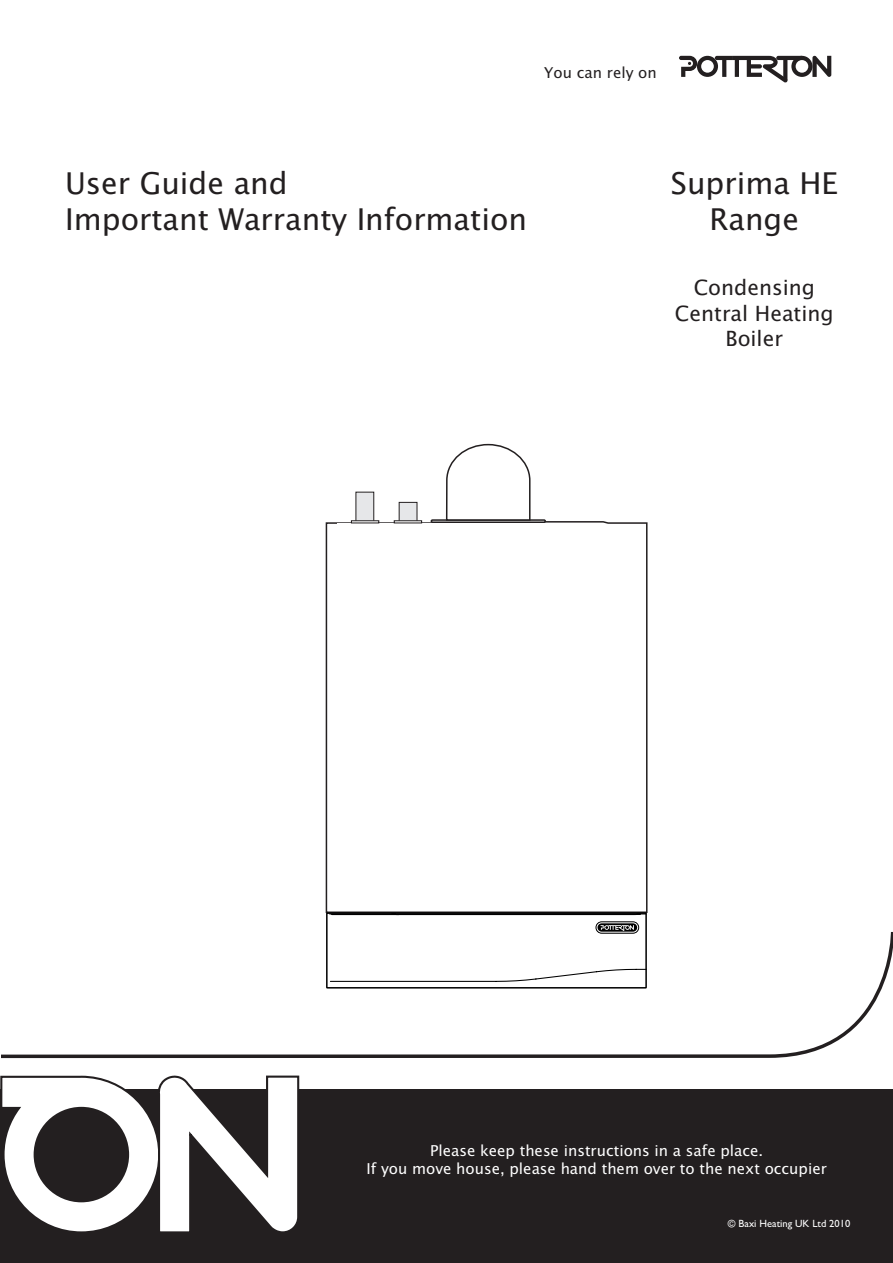
<style>
.page{position:relative;width:893px;height:1263px;background:#fff}
.page>*{position:absolute;margin:0;border:0;box-sizing:border-box;transform-origin:0 0}
.t1{font:30px/36.2px "Lucida Sans";color:#231f20}
.t2{font:21px/25.3px "Lucida Sans";color:#231f20;text-align:center}
.t3{font:15px/18px "Lucida Sans";color:#fff;text-align:center}
.t4{font:15px "Lucida Sans";color:#231f20}
.t5{font:10.5px "Gill Sans";color:#fff}
</style>
<div class="page">
<div style="left:0;top:1089px;width:893px;height:174px;background:#231f20"></div>
<svg style="left:679px;top:56px;width:152px;height:26px"></svg>
<svg style="left:325px;top:520px;width:323px;height:392px"></svg>
<div style="left:356px;top:492px;width:18px;height:32px;background:#e6e7e9;border:1px solid #231f20"></div>
<div style="left:399px;top:502px;width:18px;height:22px;background:#e6e7e9;border:1px solid #231f20"></div>
<svg style="left:431px;top:519px;width:115px;height:4px"></svg>
<svg style="left:445px;top:443px;width:86px;height:78px"></svg>
<div style="left:338px;top:523px;width:199px;height:5px;background:#fff"></div>
<div style="left:351px;top:520px;width:28px;height:3px;background:#fff;border:1px solid #231f20"></div>
<div style="left:394px;top:520px;width:28px;height:3px;background:#fff;border:1px solid #231f20"></div>
<svg style="left:325px;top:912px;width:323px;height:20px"></svg>
<div style="left:597px;top:922px;width:41px;height:10px;border:1px solid #fff;border-radius:5px"></div>
<svg style="left:0;top:1075px;width:300px;height:157px"></svg>
<svg style="left:2px;top:932px;width:891px;height:126px"></svg>
<p class="t4" style="left:544px;top:66px;width:114px">You can rely on</p>
<h1 class="t1" style="left:65px;top:167px;width:463px">User Guide and<br>Important Warranty Information</h1>
<h1 class="t1" style="left:671px;top:167px;width:168px;text-align:center">Suprima HE<br>Range</h1>
<h2 class="t2" style="left:675px;top:277px;width:160px">Condensing<br>Central Heating<br>Boiler</h2>
<p class="t3" style="left:367px;top:1142px;width:462px">Please keep these instructions in a safe place.<br>If you move house, please hand them over to the next occupier</p>
<p class="t5" style="left:728px;top:1220px;width:124px">© Baxi Heating UK Ltd 2010</p>
</div>
